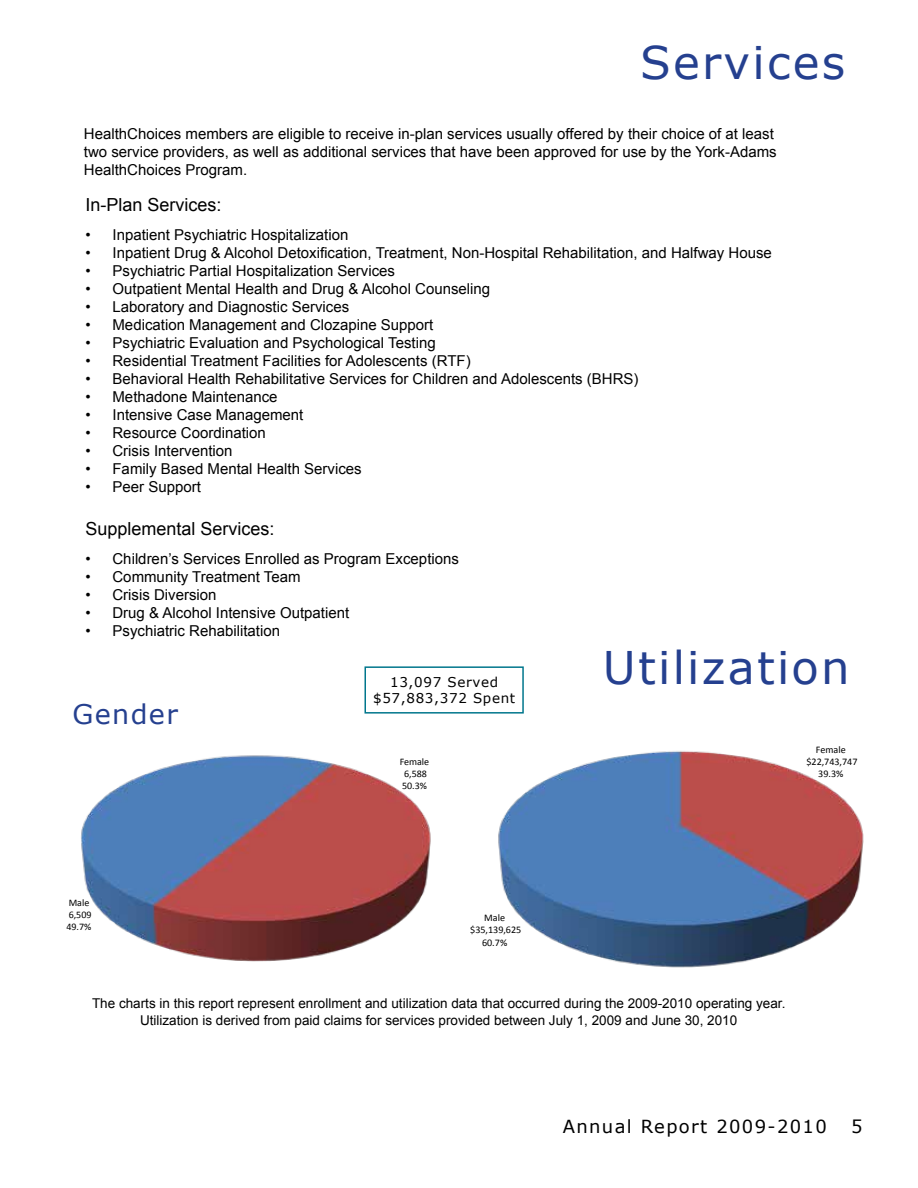
<style>
.page{position:relative;width:918px;height:1188px;background:#fff}
.page>*{position:absolute;margin:0;border:0;box-sizing:border-box;transform-origin:0 0}
.t1{font:45px "Verdana";letter-spacing:.05em;color:#25408f}
.t2{font:27px "Verdana";letter-spacing:.05em;color:#25408f}
.t3{font:18px "Arial";color:#000}
.t4{font:18px "Verdana";letter-spacing:.075em;color:#000}
.t5{font:15px/18px "Arial";color:#000}
.t6{font:13.5px/16.2px "Arial";color:#000;text-align:center}
.t7{font:13.5px/16.2px "Verdana";letter-spacing:.05em;color:#000;text-align:center}
.t8{font:10.2px/12.3px "Calibri";letter-spacing:-.005em;color:#000;text-align:center}
.t9{font:10.05px/12.1px "Calibri";color:#000}
</style>
<div class="page">
<div style="left:364px;top:666px;width:160px;height:48px;border:2px solid #00768c"></div>
<img style="left:81px;top:755px;width:350px;height:207px">
<img style="left:498px;top:751px;width:366px;height:217px">
<h1 class="t1" style="left:640px;top:32px;width:207px">Services</h1>
<p class="t5" style="left:84px;top:125px;width:694px">HealthChoices members are eligible to receive in-plan services usually offered by their choice of at least two service providers, as well as additional services that have been approved for use by the York-Adams<br>HealthChoices Program.</p>
<p class="t3" style="left:85px;top:193px;width:138px">In-Plan Services:</p>
<p class="t5" style="left:86px;top:226px;width:264px">• Inpatient Psychiatric Hospitalization</p>
<p class="t5" style="left:86px;top:244px;width:688px">• Inpatient Drug &amp; Alcohol Detoxification, Treatment, Non-Hospital Rehabilitation, and Halfway House</p>
<p class="t5" style="left:86px;top:262px;width:311px">• Psychiatric Partial Hospitalization Services</p>
<p class="t5" style="left:86px;top:280px;width:406px">• Outpatient Mental Health and Drug &amp; Alcohol Counseling</p>
<p class="t5" style="left:86px;top:298px;width:265px">• Laboratory and Diagnostic Services</p>
<p class="t5" style="left:86px;top:316px;width:349px">• Medication Management and Clozapine Support</p>
<p class="t5" style="left:86px;top:334px;width:352px">• Psychiatric Evaluation and Psychological Testing</p>
<p class="t5" style="left:86px;top:352px;width:387px">• Residential Treatment Facilities for Adolescents (RTF)</p>
<p class="t5" style="left:86px;top:370px;width:555px">• Behavioral Health Rehabilitative Services for Children and Adolescents (BHRS)</p>
<p class="t5" style="left:86px;top:388px;width:194px">• Methadone Maintenance</p>
<p class="t5" style="left:86px;top:406px;width:219px">• Intensive Case Management</p>
<p class="t5" style="left:86px;top:424px;width:182px">• Resource Coordination</p>
<p class="t5" style="left:86px;top:442px;width:149px">• Crisis Intervention</p>
<p class="t5" style="left:86px;top:460px;width:278px">• Family Based Mental Health Services</p>
<p class="t5" style="left:86px;top:478px;width:117px">• Peer Support</p>
<p class="t3" style="left:86px;top:517px;width:191px">Supplemental Services:</p>
<p class="t5" style="left:86px;top:550px;width:375px">• Children’s Services Enrolled as Program Exceptions</p>
<p class="t5" style="left:86px;top:568px;width:217px">• Community Treatment Team</p>
<p class="t5" style="left:86px;top:586px;width:133px">• Crisis Diversion</p>
<p class="t5" style="left:86px;top:604px;width:265px">• Drug &amp; Alcohol Intensive Outpatient</p>
<p class="t5" style="left:86px;top:622px;width:196px">• Psychiatric Rehabilitation</p>
<h2 class="t2" style="left:73px;top:696px;width:107px">Gender</h2>
<p class="t9" style="left:67px;top:897px;width:26px">Male<br>6,509<br>49.7%</p>
<p class="t7" style="left:373px;top:673px;width:144px">13,097 Served $57,883,372 Spent</p>
<p class="t9" style="left:400px;top:755px;width:31px">Female<br>6,588<br>50.3%</p>
<p class="t8" style="left:470px;top:912px;width:52px">Male $35,139,625<br>60.7%</p>
<h1 class="t1" style="left:603px;top:637px;width:248px">Utilization</h1>
<p class="t8" style="left:807px;top:743px;width:52px">Female $22,743,747<br>39.3%</p>
<p class="t6" style="left:92px;top:996px;width:695px">The charts in this report represent enrollment and utilization data that occurred during the 2009-2010 operating year.<br>Utilization is derived from paid claims for services provided between July 1, 2009 and June 30, 2010</p>
<p class="t4" style="left:563px;top:1114px;width:266px">Annual Report 2009-2010</p>
<p class="t4" style="left:851px;top:1114px;width:13px">5</p>
</div>
